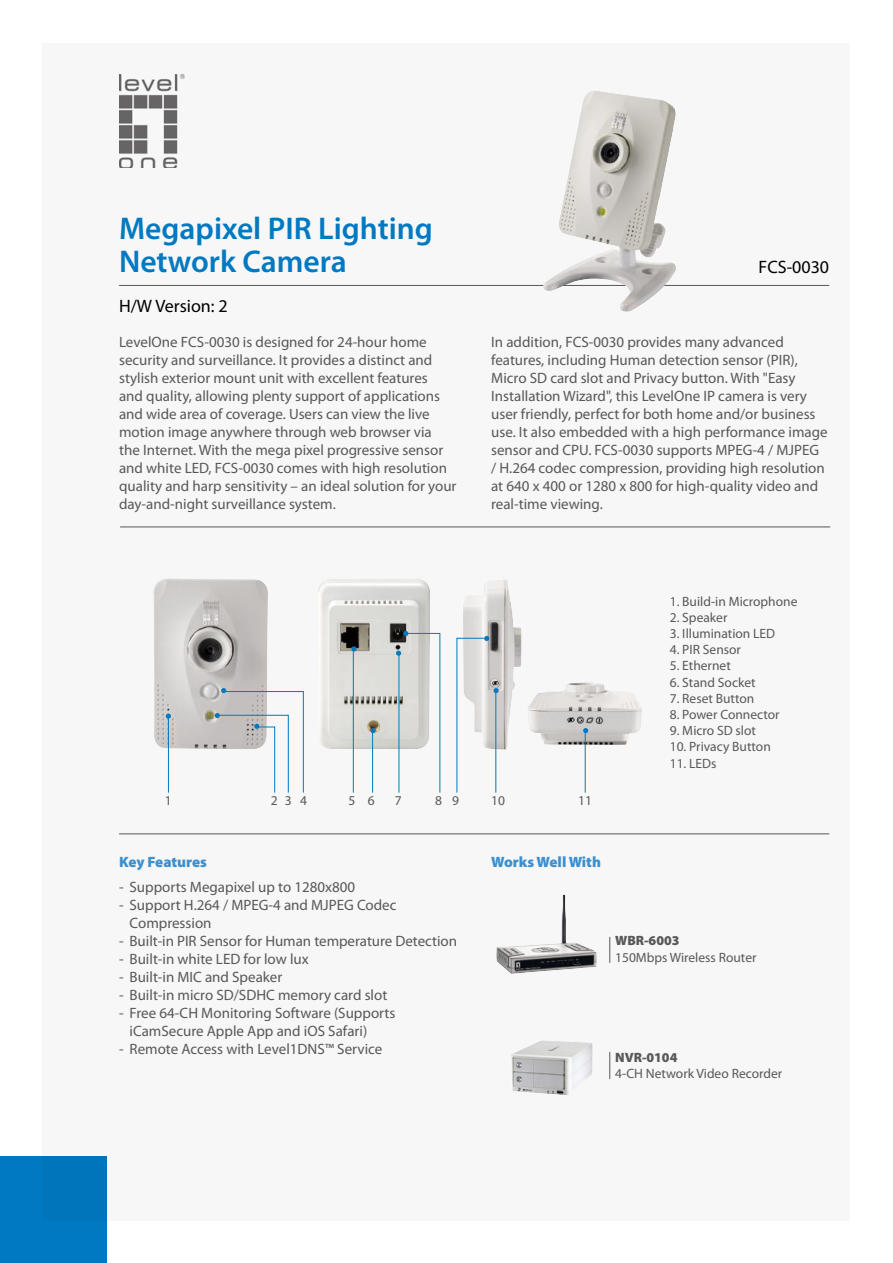
<style>
.page{position:relative;width:893px;height:1263px;background:#fff}
.page>*{position:absolute;margin:0;border:0;box-sizing:border-box;transform-origin:0 0}
.t1{font:600 31.5px/33px "Myriad Pro";color:#0079c2}
.t2{font:18px "Myriad Pro";color:#000}
.t3{font:15px/18px "Myriad Pro";color:#595757}
.t4{font:900 15px "Myriad Pro";color:#3e8fce}
.t5{font:13.5px "Myriad Pro";color:#595757}
.t6{font:900 13.5px "Myriad Pro";color:#595757}
</style>
<div class="page">
<div style="left:43px;top:43px;width:807px;height:1177px;background:#f7f7f7"></div>
<div style="left:0;top:1157px;width:106px;height:106px;background:#0079c2"></div>
<img style="left:119px;top:74px;width:66px;height:94px">
<hr style="left:119px;top:285px;width:710px;height:1px;background:#595757">
<hr style="left:120px;top:526px;width:710px;height:1px;background:#595757">
<hr style="left:119px;top:833px;width:710px;height:1px;background:#595757">
<svg style="left:609px;top:937px;width:1px;height:26px"></svg>
<svg style="left:609px;top:1052px;width:1px;height:27px"></svg>
<img style="left:153px;top:578px;width:115px;height:171px">
<img style="left:318px;top:578px;width:112px;height:171px">
<img style="left:463px;top:580px;width:58px;height:170px">
<img style="left:528px;top:682px;width:114px;height:63px">
<svg style="left:166px;top:713px;width:5px;height:6px"></svg>
<hr style="left:353px;top:649px;width:1px;height:144px;background:#0079c2">
<svg style="left:351px;top:646px;width:6px;height:5px"></svg>
<hr style="left:372px;top:730px;width:1px;height:63px;background:#0079c2">
<svg style="left:370px;top:728px;width:6px;height:5px"></svg>
<svg style="left:396px;top:631px;width:45px;height:162px"></svg>
<img style="left:543px;top:91px;width:133px;height:221px">
<hr style="left:168px;top:717px;width:1px;height:76px;background:#0079c2">
<hr style="left:399px;top:655px;width:1px;height:138px;background:#0079c2">
<svg style="left:456px;top:636px;width:43px;height:157px"></svg>
<hr style="left:495px;top:691px;width:1px;height:102px;background:#0079c2">
<hr style="left:585px;top:730px;width:1px;height:63px;background:#0079c2">
<svg style="left:583px;top:728px;width:5px;height:5px"></svg>
<img style="left:511px;top:1041px;width:82px;height:54px">
<img style="left:496px;top:894px;width:101px;height:80px">
<svg style="left:215px;top:688px;width:89px;height:105px"></svg>
<h1 class="t1" style="left:119px;top:212px;width:315px">Megapixel PIR Lighting<br>Network Camera</h1>
<p class="t2" style="left:759px;top:256px;width:72px">FCS-0030</p>
<p class="t2" style="left:119px;top:295px;width:110px">H/W Version: 2</p>
<p class="t3" style="left:119px;top:332px;width:339px">LevelOne FCS-0030 is designed for 24-hour home security and surveillance. It provides a distinct and stylish exterior mount unit with excellent features<br>and quality, allowing plenty support of applications and wide area of coverage. Users can view the live motion image anywhere through web browser via<br>the Internet. With the mega pixel progressive sensor and white LED, FCS-0030 comes with high resolution quality and harp sensitivity – an ideal solution for your day-and-night surveillance system.</p>
<p class="t3" style="left:491px;top:332px;width:338px">In addition, FCS-0030 provides many advanced features, including Human detection sensor (PIR), Micro SD card slot and Privacy button. With "Easy Installation Wizard", this LevelOne IP camera is very user friendly, perfect for both home and/or business use. It also embedded with a high performance image sensor and CPU. FCS-0030 supports MPEG-4 / MJPEG / H.264 codec compression, providing high resolution at 640 x 400 or 1280 x 800 for high-quality video and real-time viewing.</p>
<p class="t5" style="left:165px;top:792px;width:8px">1</p>
<p class="t5" style="left:271px;top:792px;width:38px">234</p>
<p class="t5" style="left:348px;top:792px;width:28px">5 6</p>
<p class="t5" style="left:395px;top:792px;width:8px">7</p>
<p class="t5" style="left:435px;top:792px;width:25px">8 9</p>
<p class="t5" style="left:491px;top:792px;width:15px">10</p>
<p class="t5" style="left:578px;top:792px;width:15px">11</p>
<p class="t5" style="left:670px;top:593px;width:129px">1. Build-in Microphone</p>
<p class="t5" style="left:670px;top:609px;width:59px">2. Speaker</p>
<p class="t5" style="left:670px;top:625px;width:107px">3. Illumination LED</p>
<p class="t5" style="left:670px;top:641px;width:73px">4. PIR Sensor</p>
<p class="t5" style="left:670px;top:657px;width:63px">5. Ethernet</p>
<p class="t5" style="left:670px;top:674px;width:87px">6. Stand Socket</p>
<p class="t5" style="left:670px;top:690px;width:86px">7. Reset Button</p>
<p class="t5" style="left:670px;top:706px;width:111px">8. Power Connector</p>
<p class="t5" style="left:670px;top:722px;width:88px">9. Micro SD slot</p>
<p class="t5" style="left:670px;top:738px;width:103px">10. Privacy Button</p>
<p class="t5" style="left:670px;top:755px;width:48px">11. LEDs</p>
<p class="t4" style="left:119px;top:852px;width:89px">Key Features</p>
<p class="t3" style="left:119px;top:877px;width:238px">- Supports Megapixel up to 1280x800</p>
<p class="t3" style="left:130px;top:895px;width:268px;text-indent:-10px">- Support H.264 / MPEG-4 and MJPEG Codec<br>Compression</p>
<p class="t3" style="left:119px;top:931px;width:339px">- Built-in PIR Sensor for Human temperature Detection</p>
<p class="t3" style="left:119px;top:949px;width:191px">- Built-in white LED for low lux</p>
<p class="t3" style="left:119px;top:967px;width:165px">- Built-in MIC and Speaker</p>
<p class="t3" style="left:119px;top:985px;width:270px">- Built-in micro SD/SDHC memory card slot</p>
<p class="t3" style="left:130px;top:1003px;width:267px;text-indent:-10px">- Free 64-CH Monitoring Software (Supports iCamSecure Apple App and iOS Safari)</p>
<p class="t3" style="left:119px;top:1039px;width:265px">- Remote Access with Level1DNS™ Service</p>
<p class="t4" style="left:491px;top:852px;width:111px">Works Well With</p>
<p class="t6" style="left:615px;top:932px;width:66px">WBR-6003</p>
<p class="t5" style="left:615px;top:949px;width:143px">150Mbps Wireless Router</p>
<p class="t6" style="left:615px;top:1048px;width:64px">NVR-0104</p>
<p class="t5" style="left:615px;top:1065px;width:169px">4-CH Network Video Recorder</p>
</div>
